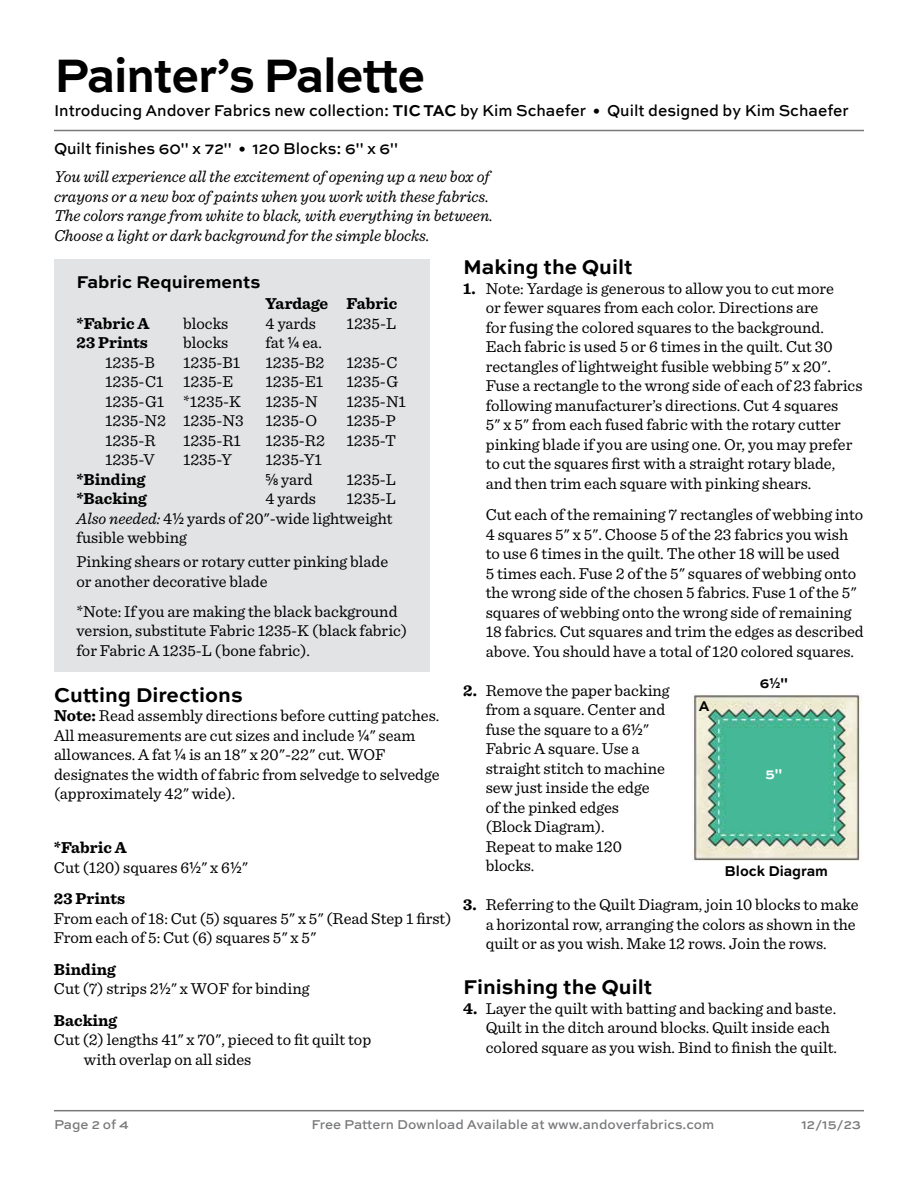
<style>
.page{position:relative;width:918px;height:1188px;background:#fff}
.page>*{position:absolute;margin:0;border:0;box-sizing:border-box;transform-origin:0 0}
.t1{font:700 49.5px "Sweet Sans Pro";letter-spacing:-.025em;color:#000;scale:.95 1}
.t2{font:700 21px "Sweet Sans Pro";color:#000}
.t3{font:700 18px "Sweet Sans Pro";color:#000}
.t4{font:16.5px/19.5px "Sentinel";color:#000}
.t5{font:italic 16.5px/19.5px "Sentinel";color:#000}
.t6{font:500 16.5px "Sweet Sans Pro";color:#000;scale:.95 1}
.t7{font:700 16.5px "Sentinel";color:#000}
.t8{font:700 15px "Sweet Sans Pro";color:#000;scale:.95 1}
.t9{font:700 15px "Utile";color:#000;scale:.95 1}
.t10{font:700 15px "Sweet Sans Pro";color:#fff;scale:.95 1}
.t11{font:500 13.5px "Sweet Sans Pro";color:#78797b}
.s1{font-weight:700}
.s2{font-family:"Utile";font-weight:500}
.s3{font-style:italic}
.s4{font-family:"Sweet Sans Pro"}
</style>
<div class="page">
<hr style="left:54px;top:130px;width:810px;height:1px;background:#78797b">
<hr style="left:54px;top:1110px;width:810px;height:1px;background:#78797b">
<div style="left:54px;top:259px;width:375px;height:413px;background:#e2e3e4"></div>
<img style="left:692px;top:693px;width:169px;height:168px">
<h1 class="t1" style="left:54px;top:38px;width:392px">Painter’s Palette</h1>
<p class="t6" style="left:54px;top:98px;width:838px">Introducing Andover Fabrics new collection: <span class="s1">TIC TAC</span> by Kim Schaefer • Quilt designed by Kim Schaefer</p>
<p class="t6" style="left:54px;top:136px;width:364px">Quilt finishes 60" x 72" • 120 Blocks: 6" x 6"</p>
<p class="t5" style="left:54px;top:166px;width:441px">You will experience all the excitement of opening up a new box of crayons or a new box of paints when you work with these fabrics.<br>The colors range from white to black, with everything in between.<br>Choose a light or dark background for the simple blocks.</p>
<p class="t3" style="left:77px;top:268px;width:185px">Fabric Requirements</p>
<p class="t7" style="left:266px;top:291px;width:133px">Yardage Fabric</p>
<p class="t7" style="left:77px;top:310px;width:74px">*Fabric A</p>
<p class="t4" style="left:183px;top:313px;width:47px">blocks</p>
<p class="t4" style="left:266px;top:313px;width:52px">4 yards</p>
<p class="t4" style="left:347px;top:313px;width:51px">1235-L</p>
<p class="t7" style="left:77px;top:330px;width:73px">23 Prints</p>
<p class="t4" style="left:183px;top:332px;width:47px">blocks</p>
<p class="t4" style="left:266px;top:332px;width:58px">fat <span class="s2">1/4</span> ea.</p>
<p class="t4" style="left:105px;top:352px;width:51px">1235-B</p>
<p class="t4" style="left:183px;top:352px;width:59px">1235-B1</p>
<p class="t4" style="left:266px;top:352px;width:60px">1235-B2</p>
<p class="t4" style="left:347px;top:352px;width:53px">1235-C</p>
<p class="t4" style="left:105px;top:371px;width:130px">1235-C1 1235-E</p>
<p class="t4" style="left:266px;top:371px;width:59px">1235-E1</p>
<p class="t4" style="left:347px;top:371px;width:53px">1235-G</p>
<p class="t4" style="left:105px;top:391px;width:137px">1235-G1 *1235-K</p>
<p class="t4" style="left:266px;top:391px;width:54px">1235-N</p>
<p class="t4" style="left:347px;top:391px;width:61px">1235-N1</p>
<p class="t4" style="left:105px;top:410px;width:140px">1235-N2 1235-N3</p>
<p class="t4" style="left:266px;top:410px;width:53px">1235-O</p>
<p class="t4" style="left:347px;top:410px;width:51px">1235-P</p>
<p class="t4" style="left:105px;top:430px;width:52px">1235-R</p>
<p class="t4" style="left:183px;top:430px;width:59px">1235-R1</p>
<p class="t4" style="left:266px;top:430px;width:61px">1235-R2</p>
<p class="t4" style="left:347px;top:430px;width:51px">1235-T</p>
<p class="t4" style="left:105px;top:449px;width:51px">1235-V</p>
<p class="t4" style="left:183px;top:449px;width:51px">1235-Y</p>
<p class="t4" style="left:266px;top:449px;width:58px">1235-Y1</p>
<p class="t7" style="left:77px;top:466px;width:70px">*Binding</p>
<p class="t4" style="left:266px;top:469px;width:48px"><span class="s2">5/8</span> yard</p>
<p class="t4" style="left:347px;top:469px;width:51px">1235-L</p>
<p class="t7" style="left:77px;top:486px;width:72px">*Backing</p>
<p class="t4" style="left:266px;top:488px;width:52px">4 yards</p>
<p class="t4" style="left:77px;top:488px;width:321px;text-indent:270px">1235-L<br><span class="s3">Also needed:</span> 4<span class="s2">1/2</span> yards of 20"-wide lightweight fusible webbing</p>
<p class="t4" style="left:77px;top:551px;width:313px">Pinking shears or rotary cutter pinking blade or another decorative blade</p>
<p class="t4" style="left:77px;top:601px;width:332px">*Note: If you are making the black background version, substitute Fabric 1235-K (black fabric) for Fabric A 1235-L (bone fabric).</p>
<p class="t2" style="left:54px;top:679px;width:190px">Cutting Directions</p>
<p class="t4" style="left:54px;top:705px;width:387px"><span class="s1">Note:</span> Read assembly directions before cutting patches.<br>All measurements are cut sizes and include <span class="s2">1/4</span>" seam allowances. A fat <span class="s2">1/4</span> is an 18" x 20"-22" cut. WOF designates the width of fabric from selvedge to selvedge (approximately 42" wide).</p>
<p class="t4" style="left:54px;top:837px;width:196px"><span class="s1">*Fabric A<br></span>Cut (120) squares 6<span class="s2">1/2</span>" x 6<span class="s2">1/2</span>"</p>
<p class="t7" style="left:54px;top:886px;width:73px">23 Prints</p>
<p class="t4" style="left:54px;top:908px;width:399px">From each of 18: Cut (5) squares 5" x 5" (Read Step 1 first)<br>From each of 5: Cut (6) squares 5" x 5"</p>
<p class="t4" style="left:54px;top:959px;width:257px"><span class="s1">Binding<br></span>Cut (7) strips 2<span class="s2">1/2</span>" x WOF for binding</p>
<p class="t7" style="left:54px;top:1007px;width:65px">Backing</p>
<p class="t4" style="left:84px;top:1029px;width:289px;text-indent:-30px">Cut (2) lengths 41" x 70", pieced to fit quilt top with overlap on all sides</p>
<p class="t2" style="left:463px;top:251px;width:171px">Making the Quilt</p>
<p class="t4" style="left:486px;top:277px;width:378px;text-indent:-22px"><span class="s1">1.</span> Note: Yardage is generous to allow you to cut more<br>or fewer squares from each color. Directions are<br>for fusing the colored squares to the background.<br>Each fabric is used 5 or 6 times in the quilt. Cut 30 rectangles of lightweight fusible webbing 5" x 20".<br>Fuse a rectangle to the wrong side of each of 23 fabrics following manufacturer’s directions. Cut 4 squares<br>5" x 5" from each fused fabric with the rotary cutter pinking blade if you are using one. Or, you may prefer to cut the squares first with a straight rotary blade, and then trim each square with pinking shears.</p>
<p class="t4" style="left:486px;top:504px;width:379px">Cut each of the remaining 7 rectangles of webbing into 4 squares 5" x 5". Choose 5 of the 23 fabrics you wish to use 6 times in the quilt. The other 18 will be used<br>5 times each. Fuse 2 of the 5" squares of webbing onto the wrong side of the chosen 5 fabrics. Fuse 1 of the 5" squares of webbing onto the wrong side of remaining 18 fabrics. Cut squares and trim the edges as described above. You should have a total of 120 colored squares.</p>
<p class="t4" style="left:486px;top:679px;width:185px;text-indent:-22px"><span class="s1">2.</span> Remove the paper backing from a square. Center and fuse the square to a 6<span class="s2">1/2</span>"<br>Fabric A square. Use a straight stitch to machine sew just inside the edge<br>of the pinked edges<br>(Block Diagram).<br>Repeat to make 120 blocks.</p>
<p class="t4" style="left:486px;top:894px;width:374px;text-indent:-22px"><span class="s1">3.</span> Referring to the Quilt Diagram, join 10 blocks to make a horizontal row, arranging the colors as shown in the quilt or as you wish. Make 12 rows. Join the rows.</p>
<p class="t2" style="left:463px;top:971px;width:191px">Finishing the Quilt</p>
<p class="t4" style="left:486px;top:997px;width:353px;text-indent:-22px"><span class="s1">4.</span> Layer the quilt with batting and backing and baste.<br>Quilt in the ditch around blocks. Quilt inside each colored square as you wish. Bind to finish the quilt.</p>
<p class="t9" style="left:760px;top:671px;width:31px"><span class="s4">6</span>1/2<span class="s4">"</span></p>
<p class="t8" style="left:699px;top:694px;width:13px">A</p>
<p class="t10" style="left:766px;top:762px;width:19px">5"</p>
<p class="t8" style="left:725px;top:859px;width:110px">Block Diagram</p>
<p class="t11" style="left:54px;top:1115px;width:76px">Page 2 of 4</p>
<p class="t11" style="left:312px;top:1115px;width:404px">Free Pattern Download Available at www.andoverfabrics.com</p>
<p class="t11" style="left:802px;top:1115px;width:61px">12/15/23</p>
</div>
